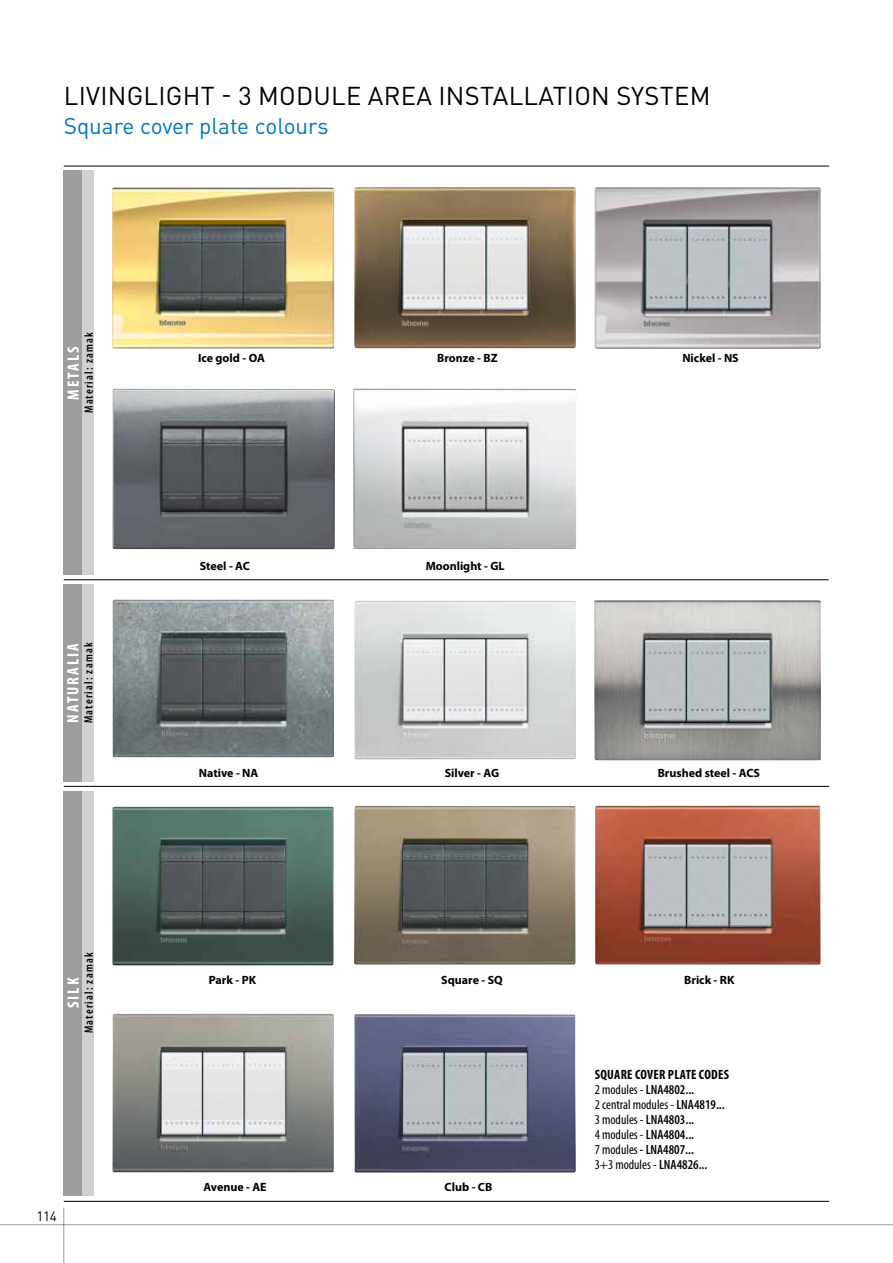
<style>
.page{position:relative;width:893px;height:1263px;background:#fff}
.page>*{position:absolute;margin:0;border:0;box-sizing:border-box;transform-origin:0 0}
.t1{font:25.5px "DIN Pro";letter-spacing:.01em;color:#000}
.t2{font:22.5px "DIN Pro";color:#0075bf}
.t3{font:700 condensed 16.5px "Myriad Pro";letter-spacing:.12em;color:#fff}
.t4{font:condensed 13.5px/15px "Myriad Pro";color:#000}
.t5{font:13.5px "DIN Pro";color:#000}
.t6{font:700 12px "Myriad Pro";color:#000}
.t7{font:600 condensed 12px "Myriad Pro";letter-spacing:.1em;color:#000}
.s1{font-weight:700}
.s2{font-weight:600}
</style>
<div class="page">
<hr style="left:0;top:1224px;width:893px;height:1px;background:#9d9d9c">
<hr style="left:63px;top:1208px;width:1px;height:55px;background:#9d9d9c">
<img style="left:112px;top:807px;width:222px;height:158px">
<img style="left:112px;top:1014px;width:222px;height:158px">
<img style="left:354px;top:1014px;width:222px;height:158px">
<img style="left:354px;top:806px;width:222px;height:158px">
<img style="left:595px;top:805px;width:226px;height:159px">
<img style="left:113px;top:599px;width:221px;height:158px">
<img style="left:354px;top:600px;width:222px;height:159px">
<img style="left:594px;top:600px;width:227px;height:160px">
<img style="left:112px;top:188px;width:222px;height:160px">
<img style="left:354px;top:187px;width:222px;height:161px">
<img style="left:594px;top:187px;width:227px;height:162px">
<hr style="left:64px;top:786px;width:765px;height:1px;background:#000">
<hr style="left:64px;top:166px;width:765px;height:1px;background:#000">
<hr style="left:64px;top:579px;width:764px;height:1px;background:#000">
<div style="left:64px;top:791px;width:19px;height:404px;background:#9d9d9c"></div>
<div style="left:83px;top:791px;width:11px;height:404px;background:#d0d0d0"></div>
<hr style="left:64px;top:1201px;width:765px;height:1px;background:#000">
<div style="left:64px;top:170px;width:19px;height:405px;background:#9d9d9c"></div>
<div style="left:83px;top:170px;width:11px;height:405px;background:#d0d0d0"></div>
<div style="left:64px;top:584px;width:18px;height:198px;background:#9d9d9c"></div>
<div style="left:82px;top:584px;width:12px;height:198px;background:#d0d0d0"></div>
<img style="left:112px;top:389px;width:223px;height:160px">
<img style="left:353px;top:388px;width:223px;height:161px">
<h1 class="t1" style="left:64px;top:78px;width:648px">LIVINGLIGHT - 3 MODULE AREA INSTALLATION SYSTEM</h1>
<h2 class="t2" style="left:64px;top:111px;width:266px">Square cover plate colours</h2>
<p class="t7" style="left:82px;top:413px;width:82px;rotate:-90deg">Material: zamak</p>
<p class="t3" style="left:63px;top:399px;width:55px;rotate:-90deg">METALS</p>
<p class="t3" style="left:63px;top:722px;width:81px;rotate:-90deg">NATURALIA</p>
<p class="t7" style="left:81px;top:723px;width:82px;rotate:-90deg">Material: zamak</p>
<p class="t7" style="left:82px;top:1033px;width:82px;rotate:-90deg">Material: zamak</p>
<p class="t3" style="left:63px;top:1008px;width:32px;rotate:-90deg">SILK</p>
<p class="t5" style="left:36px;top:1207px;width:22px">114</p>
<p class="t6" style="left:198px;top:351px;width:68px">Ice gold - OA</p>
<p class="t6" style="left:437px;top:351px;width:62px">Bronze - BZ</p>
<p class="t6" style="left:682px;top:351px;width:58px">Nickel - NS</p>
<p class="t6" style="left:200px;top:559px;width:52px">Steel - AC</p>
<p class="t6" style="left:426px;top:559px;width:81px">Moonlight - GL</p>
<p class="t6" style="left:199px;top:766px;width:61px">Native - NA</p>
<p class="t6" style="left:445px;top:766px;width:56px">Silver - AG</p>
<p class="t6" style="left:658px;top:766px;width:104px">Brushed steel - ACS</p>
<p class="t6" style="left:209px;top:973px;width:49px">Park - PK</p>
<p class="t6" style="left:441px;top:973px;width:63px">Square - SQ</p>
<p class="t6" style="left:684px;top:973px;width:52px">Brick - RK</p>
<p class="t6" style="left:203px;top:1180px;width:65px">Avenue - AE</p>
<p class="t6" style="left:445px;top:1180px;width:49px">Club - CB</p>
<p class="t4" style="left:595px;top:1067px;width:136px"><span class="s1">SQUARE COVER PLATE CODES<br></span>2 modules - <span class="s2">LNA4802...<br></span>2 central modules - <span class="s2">LNA4819...<br></span>3 modules - <span class="s2">LNA4803...<br></span>4 modules - <span class="s2">LNA4804...<br></span>7 modules <span class="s2">- LNA4807...<br></span>3+3 modules - <span class="s2">LNA4826...</span></p>
</div>
